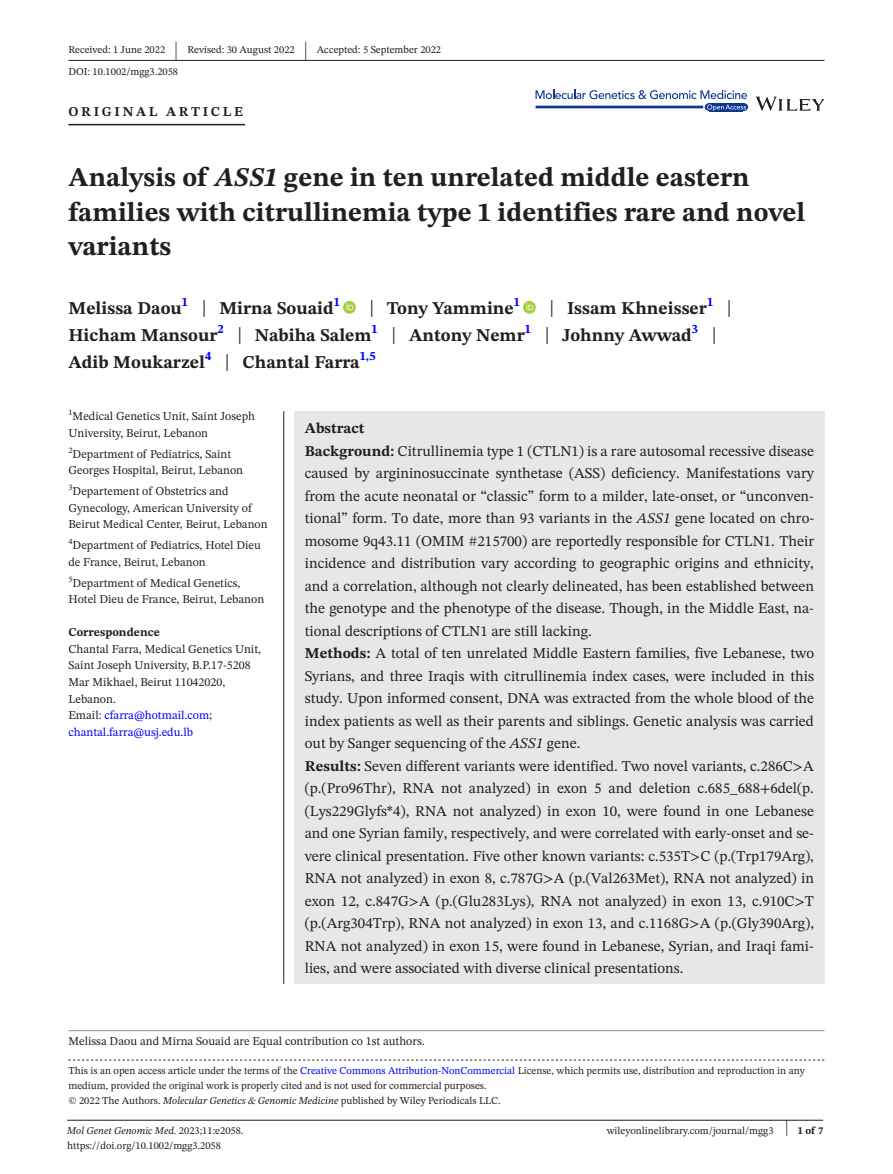
<style>
.page{position:relative;width:893px;height:1174px;background:#fff}
.page>*{position:absolute;margin:0;border:0;box-sizing:border-box;transform-origin:0 0}
.t1{font:700 27px/34.5px "STIX Two Text";color:#231f20}
.t2{font:25.65px "STIX Two Text";color:#231f20;scale:.49 1}
.t3{font:700 18px/27px "STIX Two Text";color:#231f20}
.t4{font:15px/22.5px "STIX Two Text";color:#231f20}
.t5{font:700 13.5px "STIX Two Text";letter-spacing:.2em;color:#231f20}
.t6{font:12px/16.5px "STIX Two Text";color:#231f20}
.t7{font:700 12px "STIX Two Text";color:#231f20}
.t8{font:10.5px/15px "STIX Two Text";color:#231f20}
.t9{font:italic 10.5px "STIX Two Text";color:#231f20}
.t10{font:700 10.5px "STIX Two Text";color:#231f20}
.s1{font-style:italic}
.s2{font-weight:400;font-size:23.4px}
.s3{color:#00f}
.s4{font-weight:700}
.s5{font-family:"STIX"}
.s6{font-style:normal}
.s7{font-weight:400;font-size:22.2px}
</style>
<div class="page">
<hr style="left:67px;top:1119px;width:756px;height:1px;background:#231f20">
<svg style="left:756px;top:97px;width:68px;height:14px"></svg>
<svg style="left:536px;top:90px;width:211px;height:21px"></svg>
<hr style="left:68px;top:60px;width:756px;height:1px;background:#231f20">
<hr style="left:68px;top:124px;width:177px;height:1px;background:#231f20">
<svg style="left:343px;top:301px;width:13px;height:13px"></svg>
<svg style="left:346px;top:303px;width:7px;height:7px"></svg>
<svg style="left:523px;top:301px;width:13px;height:13px"></svg>
<svg style="left:526px;top:303px;width:7px;height:7px"></svg>
<svg style="left:68px;top:1059px;width:756px;height:1px"></svg>
<hr style="left:68px;top:1030px;width:756px;height:1px;background:#939598">
<div style="left:294px;top:411px;width:530px;height:573px;background:#e6e7e9"></div>
<hr style="left:283px;top:411px;width:1px;height:573px;background:#231f20">
<p class="t8" style="left:68px;top:42px;width:98px">Received: 1 June 2022</p>
<h2 class="t2" style="left:175px;top:32px;width:8px">|</h2>
<p class="t8" style="left:187px;top:42px;width:109px">Revised: 30 August 2022</p>
<h2 class="t2" style="left:304px;top:32px;width:8px">|</h2>
<p class="t8" style="left:317px;top:42px;width:126px">Accepted: 5 September 2022</p>
<p class="t8" style="left:68px;top:64px;width:111px">DOI: 10.1002/mgg3.2058</p>
<p class="t5" style="left:68px;top:101px;width:176px">ORIGINAL ARTICLE</p>
<h1 class="t1" style="left:68px;top:161px;width:738px">Analysis of <span class="s1">ASS1</span> gene in ten unrelated middle eastern families with citrullinemia type 1 identifies rare and novel variants</h1>
<p class="t3" style="left:68px;top:295px;width:665px;text-indent:481px"><span class="s2">|</span> Issam Khneisser<sup>1</sup> <span class="s2">|<br></span>Hicham Mansour<sup>2</sup> <span class="s2">|</span> Nabiha Salem<sup>1</sup> <span class="s2">|</span> Antony Nemr<sup>1</sup> <span class="s2">|</span> Johnny Awwad<sup>3</sup> <span class="s2">|<br></span>Adib Moukarzel<sup>4</sup> <span class="s2">|</span> Chantal Farra<sup>1,5</sup></p>
<p class="t3" style="left:68px;top:295px;width:273px">Melissa Daou<sup>1</sup> <span class="s2">|</span> Mirna Souaid<sup>1</sup></p>
<p class="t3" style="left:370px;top:295px;width:152px"><span class="s2">|</span> Tony Yammine<sup>1</sup></p>
<p class="t6" style="left:68px;top:408px;width:188px"><sup>1</sup>Medical Genetics Unit, Saint Joseph<br>University, Beirut, Lebanon</p>
<p class="t6" style="left:68px;top:445px;width:176px"><sup>2</sup>Department of Pediatrics, Saint<br>Georges Hospital, Beirut, Lebanon</p>
<p class="t6" style="left:68px;top:483px;width:201px"><sup>3</sup>Departement of Obstetrics and<br>Gynecology, American University of<br>Beirut Medical Center, Beirut, Lebanon</p>
<p class="t6" style="left:68px;top:537px;width:194px"><sup>4</sup>Department of Pediatrics, Hotel Dieu de France, Beirut, Lebanon</p>
<p class="t6" style="left:68px;top:574px;width:197px"><sup>5</sup>Department of Medical Genetics,<br>Hotel Dieu de France, Beirut, Lebanon</p>
<p class="t7" style="left:68px;top:624px;width:93px">Correspondence</p>
<p class="t6" style="left:68px;top:640px;width:194px">Chantal Farra, Medical Genetics Unit,<br>Saint Joseph University, B.P.17-5208<br>Mar Mikhael, Beirut 11042020,<br>Lebanon.<br>Email: <span class="s3">cfarra@hotmail.com</span>; <span class="s3">chantal.farra@usj.edu.lb</span></p>
<p class="t4" style="left:305px;top:417px;width:511px"><span class="s4">Abstract<br>Background:</span> Citrullinemia type 1 (CTLN1) is a rare autosomal recessive disease caused by argininosuccinate synthetase (ASS) deficiency. Manifestations vary from the acute neonatal or “classic” form to a milder, late-onset, or “unconven&shy;tional” form. To date, more than 93 variants in the <span class="s1">ASS1</span> gene located on chro&shy;mosome 9q43.11 (OMIM #215700) are reportedly responsible for CTLN1. Their incidence and distribution vary according to geographic origins and ethnicity, and a correlation, although not clearly delineated, has been established between the genotype and the phenotype of the disease. Though, in the Middle East, na&shy;tional descriptions of CTLN1 are still lacking.<br><span class="s4">Methods:</span> A total of ten unrelated Middle Eastern families, five Lebanese, two Syrians, and three Iraqis with citrullinemia index cases, were included in this study. Upon informed consent, DNA was extracted from the whole blood of the index patients as well as their parents and siblings. Genetic analysis was carried out by Sanger sequencing of the <span class="s1">ASS1</span> gene.<br><span class="s4">Results:</span> Seven different variants were identified. Two novel variants, c.286C<span class="s5">&gt;</span>A (p.(Pro96Thr), RNA not analyzed) in exon 5 and deletion c.685_688<span class="s5">+</span>6del(p. (Lys229Glyfs*4), RNA not analyzed) in exon 10, were found in one Lebanese and one Syrian family, respectively, and were correlated with early-onset and se&shy;vere clinical presentation. Five other known variants: c.535T<span class="s5">&gt;</span>C (p.(Trp179Arg), RNA not analyzed) in exon 8, c.787G<span class="s5">&gt;</span>A (p.(Val263Met), RNA not analyzed) in exon 12, c.847G<span class="s5">&gt;</span>A (p.(Glu283Lys), RNA not analyzed) in exon 13, c.910C<span class="s5">&gt;</span>T (p.(Arg304Trp), RNA not analyzed) in exon 13, and c.1168G<span class="s5">&gt;</span>A (p.(Gly390Arg), RNA not analyzed) in exon 15, were found in Lebanese, Syrian, and Iraqi fami&shy;lies, and were associated with diverse clinical presentations.</p>
<p class="t6" style="left:68px;top:1032px;width:358px">Melissa Daou and Mirna Souaid are Equal contribution co 1st authors.</p>
<p class="t8" style="left:68px;top:1063px;width:738px">This is an open access article under the terms of the <span class="s3">Creative Commons Attribution-NonCommercial</span> License, which permits use, distribution and reproduction in any medium, provided the original work is properly cited and is not used for commercial purposes.<br>© 2022 The Authors. <span class="s1">Molecular Genetics &amp; Genomic Medicine</span> published by Wiley Periodicals LLC.</p>
<p class="t9" style="left:67px;top:1123px;width:178px">Mol Genet Genomic Med. <span class="s6">2023;11:e2058.</span></p>
<p class="t10" style="left:785px;top:1123px;width:39px"><span class="s7">|</span> 1 of 7</p>
<p class="t8" style="left:67px;top:1138px;width:155px">https://doi.org/10.1002/mgg3.2058</p>
<p class="t8" style="left:607px;top:1123px;width:168px">wileyonlinelibrary.com/journal/mgg3</p>
</div>
